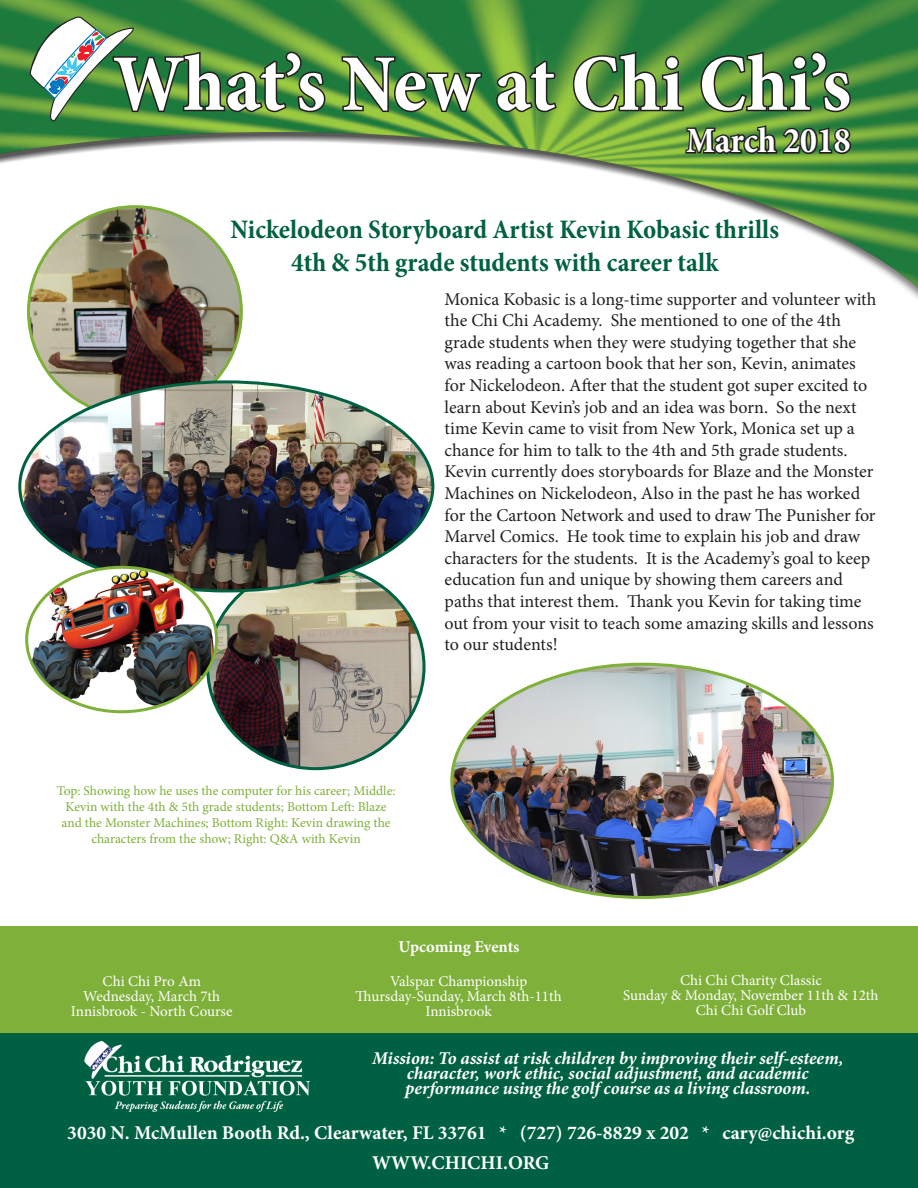
<style>
.page{position:relative;width:918px;height:1188px;background:#fff}
.page>*{position:absolute;margin:0;border:0;box-sizing:border-box;transform-origin:0 0}
.t1{font:700 condensed 81px "Minion Pro";color:#fff}
.t2{font:700 condensed 36px "Minion Pro";color:#fff}
.t3{font:700 condensed 27px "Minion Pro";color:#006142}
.t4{font:700 19.5px "Minion Pro";color:#fff}
.t5{font:18px/21.6px "Minion Pro";letter-spacing:-.005em;color:#231f20}
.t6{font:italic 700 18px "Minion Pro";letter-spacing:-.005em;color:#fff}
.t7{font:700 16.5px "Minion Pro";letter-spacing:-.005em;color:#fff}
.t8{font:15px "Minion Pro";color:#fff}
.t9{font:13.5px/16.2px "Minion Pro";color:#7fb03a;text-align:center}
</style>
<div class="page">
<div style="left:0;top:926px;width:918px;height:197px;background:#7fb03a"></div>
<img style="left:0;top:0;width:918px;height:128px">
<div style="left:0;top:128px;width:918px;height:338px;background:#231f20;opacity:.75"></div>
<svg style="left:340px;top:55px;width:143px;height:59px;background:#4a7a35"></svg>
<svg style="left:495px;top:59px;width:64px;height:55px;background:#507b35"></svg>
<svg style="left:571px;top:50px;width:114px;height:64px;background:#4f7b36"></svg>
<svg style="left:699px;top:50px;width:153px;height:64px;background:#407336"></svg>
<svg style="left:684px;top:123px;width:169px;height:33px;background:#466630"></svg>
<svg style="left:30px;top:16px;width:297px;height:105px;background:#578d52"></svg>
<div style="left:0;top:1034px;width:918px;height:154px;background:#006142"></div>
<img style="left:85px;top:1041px;width:226px;height:70px">
<img style="left:452px;top:664px;width:380px;height:233px">
<img style="left:28px;top:207px;width:213px;height:175px">
<img style="left:217px;top:591px;width:205px;height:178px">
<img style="left:20px;top:382px;width:413px;height:209px">
<img style="left:27px;top:567px;width:190px;height:145px">
<p class="t1" style="left:113px;top:28px;width:740px">What’s New at Chi Chi’s</p>
<p class="t2" style="left:686px;top:116px;width:166px">March 2018</p>
<p class="t3" style="left:231px;top:211px;width:550px">Nickelodeon Storyboard Artist Kevin Kobasic thrills</p>
<p class="t3" style="left:291px;top:244px;width:429px">4th &amp; 5th grade students with career talk</p>
<p class="t5" style="left:445px;top:288px;width:433px">Monica Kobasic is a long-time supporter and volunteer with the Chi Chi Academy. She mentioned to one of the 4th grade students when they were studying together that she was reading a cartoon book that her son, Kevin, animates for Nickelodeon. After that the student got super excited to learn about Kevin’s job and an idea was born. So the next time Kevin came to visit from New York, Monica set up a chance for him to talk to the 4th and 5th grade students.<br>Kevin currently does storyboards for Blaze and the Monster Machines on Nickelodeon, Also in the past he has worked for the Cartoon Network and used to draw The Punisher for Marvel Comics. He took time to explain his job and draw characters for the students. It is the Academy’s goal to keep education fun and unique by showing them careers and paths that interest them. Thank you Kevin for taking time out from your visit to teach some amazing skills and lessons to our students!</p>
<p class="t9" style="left:57px;top:782px;width:340px">Top: Showing how he uses the computer for his career; Middle:<br>Kevin with the 4th &amp; 5th grade students; Bottom Left: Blaze and the Monster Machines; Bottom Right: Kevin drawing the characters from the show; Right: Q&amp;A with Kevin</p>
<p class="t8" style="left:103px;top:971px;width:100px">Chi Chi Pro Am</p>
<p class="t8" style="left:83px;top:986px;width:138px">Wednesday, March 7th</p>
<p class="t8" style="left:71px;top:1001px;width:163px">Innisbrook - North Course</p>
<p class="t7" style="left:398px;top:935px;width:123px">Upcoming Events</p>
<p class="t8" style="left:390px;top:971px;width:139px">Valspar Championship</p>
<p class="t8" style="left:356px;top:986px;width:208px">Thursday-Sunday, March 8th-11th</p>
<p class="t8" style="left:426px;top:1001px;width:68px">Innisbrook</p>
<p class="t8" style="left:680px;top:970px;width:143px">Chi Chi Charity Classic</p>
<p class="t8" style="left:623px;top:985px;width:257px">Sunday &amp; Monday, November 11th &amp; 12th</p>
<p class="t8" style="left:696px;top:1000px;width:112px">Chi Chi Golf Club</p>
<p class="t6" style="left:372px;top:1045px;width:473px">Mission: To assist at risk children by improving their self-esteem,</p>
<p class="t6" style="left:407px;top:1060px;width:403px">character, work ethic, social adjustment, and academic</p>
<p class="t6" style="left:405px;top:1075px;width:407px">performance using the golf course as a living classroom.</p>
<p class="t4" style="left:67px;top:1119px;width:788px">3030 N. McMullen Booth Rd., Clearwater, FL 33761 * (727) 726-8829 x 202 * cary@chichi.org</p>
<p class="t4" style="left:372px;top:1149px;width:179px">WWW.CHICHI.ORG</p>
</div>
